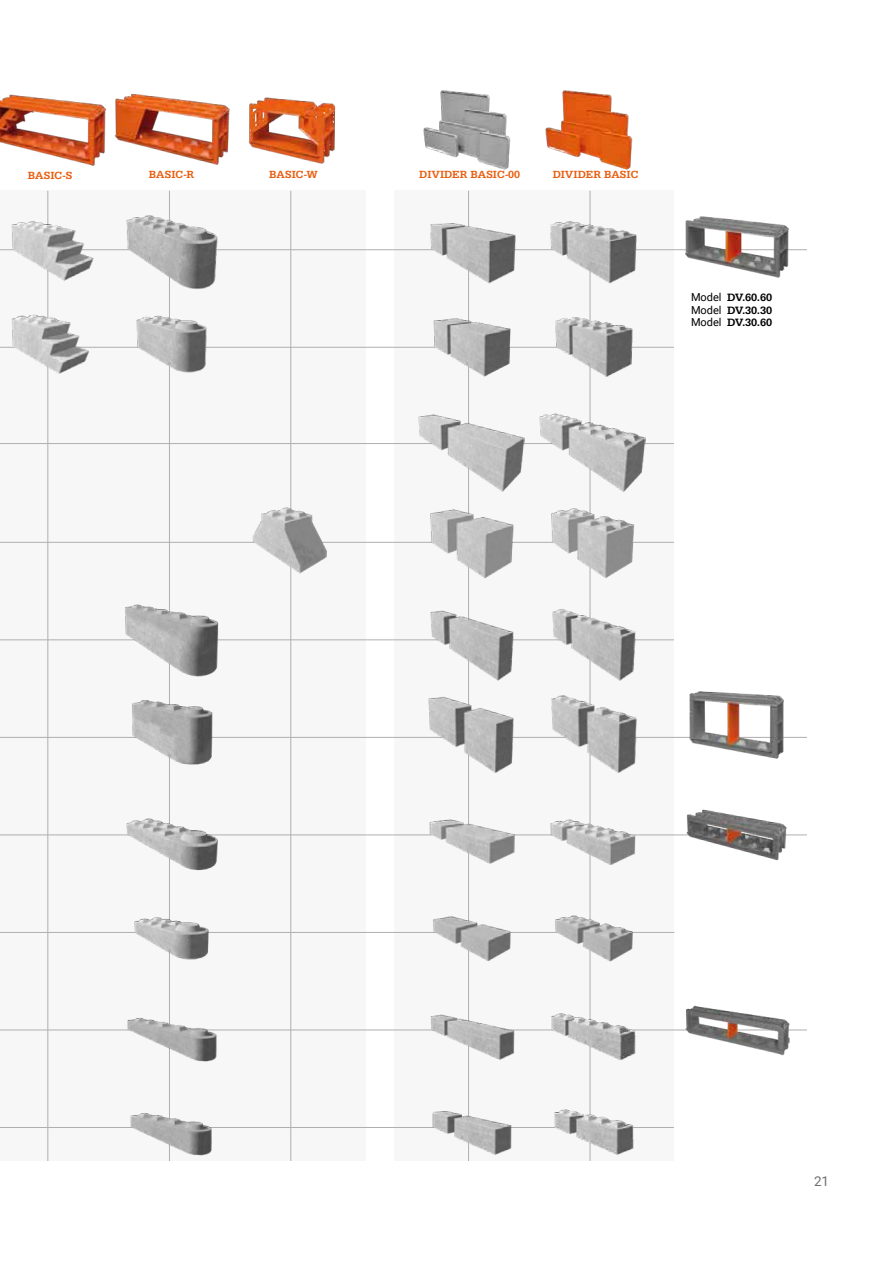
<style>
.page{position:relative;width:893px;height:1263px;background:#fff}
.page>*{position:absolute;margin:0;border:0;box-sizing:border-box;transform-origin:0 0}
.t1{font:13.5px "Roboto";color:#6f6f6f}
.t2{font:500 10.95px/12.5px "Egyptienne URW";color:#000;text-align:justify}
.t3{font:500 10.8px "Egyptienne URW";letter-spacing:.01em;color:#e95d0f}
.s1{font-family:"Roboto";font-weight:400}
</style>
<div class="page">
<div style="left:0;top:191px;width:674px;height:970px;background:#f7f7f7"></div>
<div style="left:366px;top:191px;width:28px;height:970px;background:#fff"></div>
<hr style="left:0;top:249px;width:807px;height:1px;background:#b1afad">
<hr style="left:0;top:347px;width:674px;height:1px;background:#b1afad">
<hr style="left:0;top:443px;width:674px;height:1px;background:#b1afad">
<hr style="left:0;top:542px;width:674px;height:1px;background:#b1afad">
<hr style="left:0;top:639px;width:674px;height:1px;background:#b1afad">
<hr style="left:0;top:737px;width:807px;height:1px;background:#b1afad">
<hr style="left:0;top:834px;width:807px;height:1px;background:#b1afad">
<hr style="left:0;top:932px;width:674px;height:1px;background:#b1afad">
<hr style="left:0;top:1030px;width:807px;height:1px;background:#b1afad">
<hr style="left:0;top:1127px;width:674px;height:1px;background:#b1afad">
<hr style="left:47px;top:191px;width:1px;height:970px;background:#b1afad">
<hr style="left:169px;top:191px;width:1px;height:970px;background:#b1afad">
<hr style="left:290px;top:191px;width:1px;height:970px;background:#b1afad">
<hr style="left:468px;top:191px;width:1px;height:970px;background:#b1afad">
<hr style="left:590px;top:191px;width:1px;height:970px;background:#b1afad">
<img style="left:0;top:94px;width:106px;height:72px">
<img style="left:114px;top:93px;width:116px;height:72px">
<img style="left:248px;top:97px;width:88px;height:67px">
<img style="left:545px;top:90px;width:88px;height:80px">
<img style="left:423px;top:90px;width:88px;height:80px">
<img style="left:540px;top:410px;width:106px;height:84px">
<img style="left:418px;top:414px;width:106px;height:78px">
<img style="left:241px;top:501px;width:94px;height:77px">
<img style="left:544px;top:504px;width:95px;height:76px">
<img style="left:425px;top:509px;width:91px;height:70px">
<img style="left:554px;top:1106px;width:80px;height:52px">
<img style="left:130px;top:1113px;width:82px;height:43px">
<img style="left:432px;top:1111px;width:80px;height:44px">
<img style="left:555px;top:913px;width:78px;height:52px">
<img style="left:433px;top:916px;width:78px;height:45px">
<img style="left:134px;top:917px;width:75px;height:43px">
<img style="left:550px;top:606px;width:88px;height:78px">
<img style="left:428px;top:610px;width:87px;height:71px">
<img style="left:120px;top:604px;width:106px;height:73px">
<img style="left:551px;top:693px;width:86px;height:82px">
<img style="left:428px;top:696px;width:86px;height:77px">
<img style="left:132px;top:700px;width:81px;height:65px">
<img style="left:550px;top:1010px;width:87px;height:56px">
<img style="left:429px;top:1014px;width:88px;height:46px">
<img style="left:122px;top:1017px;width:101px;height:45px">
<img style="left:548px;top:815px;width:91px;height:54px">
<img style="left:427px;top:819px;width:93px;height:45px">
<img style="left:121px;top:818px;width:105px;height:53px">
<img style="left:10px;top:217px;width:85px;height:67px">
<img style="left:122px;top:215px;width:98px;height:74px">
<img style="left:550px;top:213px;width:87px;height:71px">
<img style="left:429px;top:223px;width:87px;height:61px">
<img style="left:8px;top:313px;width:82px;height:70px">
<img style="left:130px;top:315px;width:83px;height:58px">
<img style="left:553px;top:307px;width:82px;height:77px">
<img style="left:431px;top:318px;width:82px;height:59px">
<img style="left:679px;top:1005px;width:117px;height:51px">
<img style="left:679px;top:809px;width:115px;height:52px">
<img style="left:683px;top:216px;width:108px;height:62px">
<img style="left:689px;top:691px;width:95px;height:68px">
<p class="t3" style="left:28px;top:169px;width:46px">BASIC-S</p>
<p class="t3" style="left:149px;top:168px;width:47px">BASIC-R</p>
<p class="t3" style="left:269px;top:168px;width:50px">BASIC-W</p>
<p class="t3" style="left:419px;top:168px;width:103px">DIVIDER BASIC-00</p>
<p class="t3" style="left:553px;top:168px;width:87px">DIVIDER BASIC</p>
<p class="t2" style="left:691px;top:292px;width:83px"><span class="s1">Model</span> DV.60.60<br><span class="s1">Model</span> DV.30.30<br><span class="s1">Model</span> DV.30.60</p>
<p class="t1" style="left:814px;top:1172px;width:17px">21</p>
</div>
